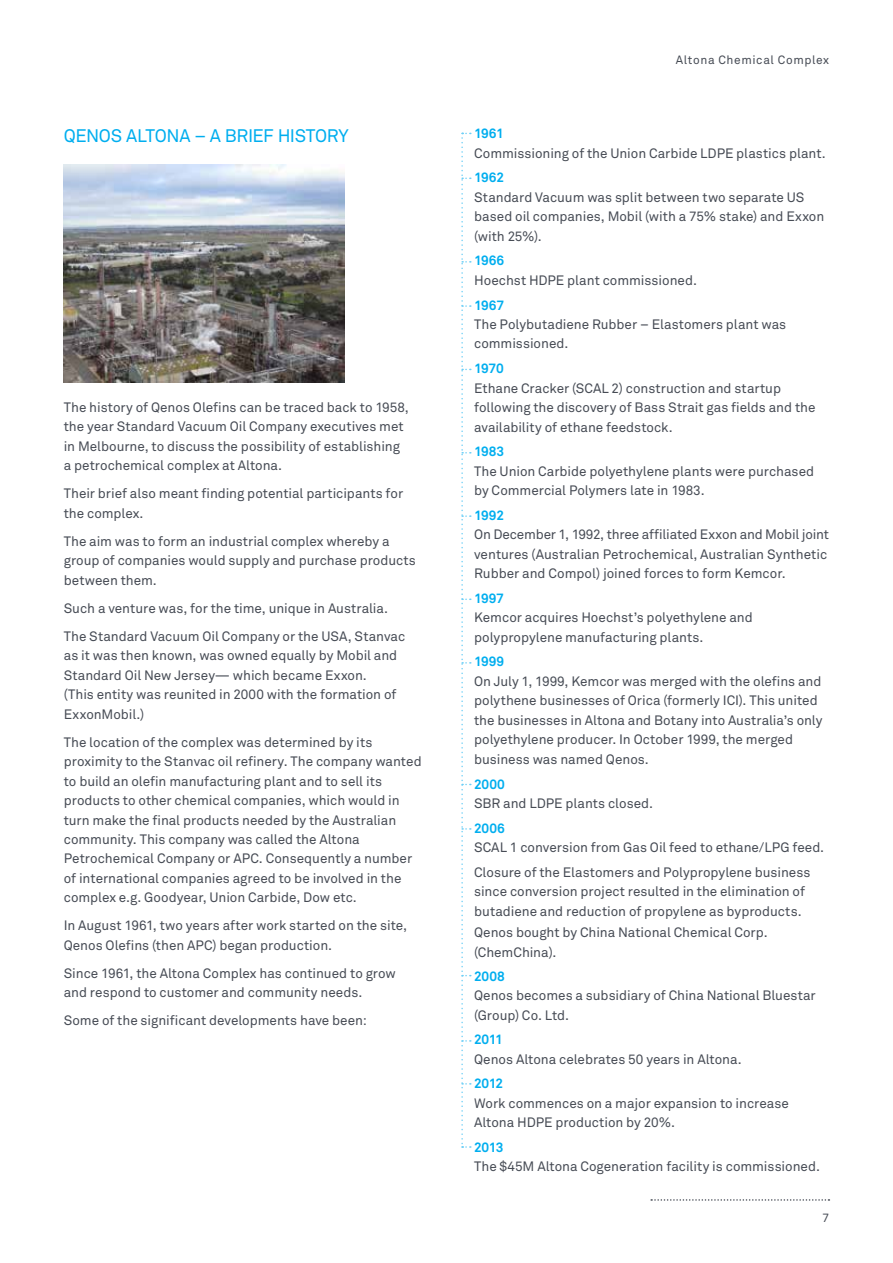
<style>
.page{position:relative;width:893px;height:1263px;background:#fff}
.page>*{position:absolute;margin:0;border:0;box-sizing:border-box;transform-origin:0 0}
.t1{font:18px "Akkurat";letter-spacing:-.02em;color:#00aeef}
.t2{font:13.5px/19.5px "Akkurat";letter-spacing:-.005em;color:#474c55}
.t3{font:700 13.5px "Akkurat";letter-spacing:-.015em;color:#00aeef}
.t4{font:12px "Akkurat";color:#474c55}
.t5{font:11.85px "Akkurat";letter-spacing:.05em;color:#474c55}
</style>
<div class="page">
<svg style="left:651px;top:1199px;width:178px;height:2px"></svg>
<img style="left:64px;top:165px;width:280px;height:218px">
<svg style="left:461px;top:133px;width:10px;height:1015px"></svg>
<h1 class="t1" style="left:64px;top:124px;width:286px">QENOS ALTONA – A BRIEF HISTORY</h1>
<p class="t2" style="left:64px;top:397px;width:346px">The history of Qenos Olefins can be traced back to 1958, the year Standard Vacuum Oil Company executives met in Melbourne, to discuss the possibility of establishing a petrochemical complex at Altona.</p>
<p class="t2" style="left:64px;top:483px;width:341px">Their brief also meant finding potential participants for the complex.</p>
<p class="t2" style="left:64px;top:531px;width:354px">The aim was to form an industrial complex whereby a group of companies would supply and purchase products between them.</p>
<p class="t2" style="left:64px;top:593px;width:343px;line-height:28px">Such a venture was, for the time, unique in Australia.<br>The Standard Vacuum Oil Company or the USA, Stanvac</p>
<p class="t2" style="left:64px;top:645px;width:335px">as it was then known, was owned equally by Mobil and Standard Oil New Jersey— which became Exxon. (This entity was reunited in 2000 with the formation of ExxonMobil.)</p>
<p class="t2" style="left:64px;top:732px;width:359px">The location of the complex was determined by its proximity to the Stanvac oil refinery. The company wanted to build an olefin manufacturing plant and to sell its products to other chemical companies, which would in turn make the final products needed by the Australian community. This company was called the Altona Petrochemical Company or APC. Consequently a number of international companies agreed to be involved in the complex e.g. Goodyear, Union Carbide, Dow etc.</p>
<p class="t2" style="left:64px;top:916px;width:345px">In August 1961, two years after work started on the site,<br>Qenos Olefins (then APC) began production.</p>
<p class="t2" style="left:64px;top:963px;width:334px">Since 1961, the Altona Complex has continued to grow and respond to customer and community needs.</p>
<p class="t2" style="left:64px;top:1011px;width:304px">Some of the significant developments have been:</p>
<p class="t5" style="left:676px;top:52px;width:155px">Altona Chemical Complex</p>
<p class="t3" style="left:474px;top:125px;width:31px">1961</p>
<p class="t2" style="left:474px;top:143px;width:353px">Commissioning of the Union Carbide LDPE plastics plant.</p>
<p class="t3" style="left:474px;top:169px;width:31px">1962</p>
<p class="t2" style="left:474px;top:187px;width:352px">Standard Vacuum was split between two separate US based oil companies, Mobil (with a 75% stake) and Exxon (with 25%).</p>
<p class="t3" style="left:474px;top:252px;width:32px">1966</p>
<p class="t2" style="left:474px;top:270px;width:224px">Hoechst HDPE plant commissioned.</p>
<p class="t3" style="left:474px;top:296px;width:31px">1967</p>
<p class="t2" style="left:474px;top:314px;width:314px">The Polybutadiene Rubber – Elastomers plant was commissioned.</p>
<p class="t3" style="left:474px;top:360px;width:31px">1970</p>
<p class="t2" style="left:474px;top:378px;width:343px">Ethane Cracker (SCAL 2) construction and startup following the discovery of Bass Strait gas fields and the availability of ethane feedstock.</p>
<p class="t3" style="left:474px;top:443px;width:32px">1983</p>
<p class="t2" style="left:474px;top:461px;width:342px">The Union Carbide polyethylene plants were purchased by Commercial Polymers late in 1983.</p>
<p class="t3" style="left:474px;top:506px;width:31px">1992</p>
<p class="t2" style="left:474px;top:524px;width:356px">On December 1, 1992, three affiliated Exxon and Mobil joint ventures (Australian Petrochemical, Australian Synthetic<br>Rubber and Compol) joined forces to form Kemcor.</p>
<p class="t3" style="left:474px;top:590px;width:31px">1997</p>
<p class="t2" style="left:474px;top:608px;width:280px">Kemcor acquires Hoechst’s polyethylene and polypropylene manufacturing plants.</p>
<p class="t3" style="left:474px;top:653px;width:32px">1999</p>
<p class="t2" style="left:474px;top:671px;width:350px">On July 1, 1999, Kemcor was merged with the olefins and polythene businesses of Orica (formerly ICI). This united the businesses in Altona and Botany into Australia’s only polyethylene producer. In October 1999, the merged business was named Qenos.</p>
<p class="t3" style="left:474px;top:775px;width:32px">2000</p>
<p class="t2" style="left:474px;top:793px;width:180px">SBR and LDPE plants closed.</p>
<p class="t3" style="left:474px;top:819px;width:32px">2006</p>
<p class="t2" style="left:474px;top:835px;width:352px;line-height:24.6px">SCAL 1 conversion from Gas Oil feed to ethane/LPG feed.<br>Closure of the Elastomers and Polypropylene business</p>
<p class="t2" style="left:474px;top:881px;width:332px">since conversion project resulted in the elimination of butadiene and reduction of propylene as byproducts.</p>
<p class="t2" style="left:474px;top:923px;width:295px">Qenos bought by China National Chemical Corp. (ChemChina).</p>
<p class="t3" style="left:474px;top:967px;width:32px">2008</p>
<p class="t2" style="left:474px;top:985px;width:343px">Qenos becomes a subsidiary of China National Bluestar (Group) Co. Ltd.</p>
<p class="t3" style="left:474px;top:1031px;width:30px">2011</p>
<p class="t2" style="left:474px;top:1049px;width:269px">Qenos Altona celebrates 50 years in Altona.</p>
<p class="t3" style="left:474px;top:1075px;width:31px">2012</p>
<p class="t2" style="left:474px;top:1093px;width:316px">Work commences on a major expansion to increase<br>Altona HDPE production by 20%.</p>
<p class="t3" style="left:474px;top:1139px;width:31px">2013</p>
<p class="t2" style="left:474px;top:1157px;width:347px">The $45M Altona Cogeneration facility is commissioned.</p>
<p class="t4" style="left:822px;top:1210px;width:8px">7</p>
</div>
